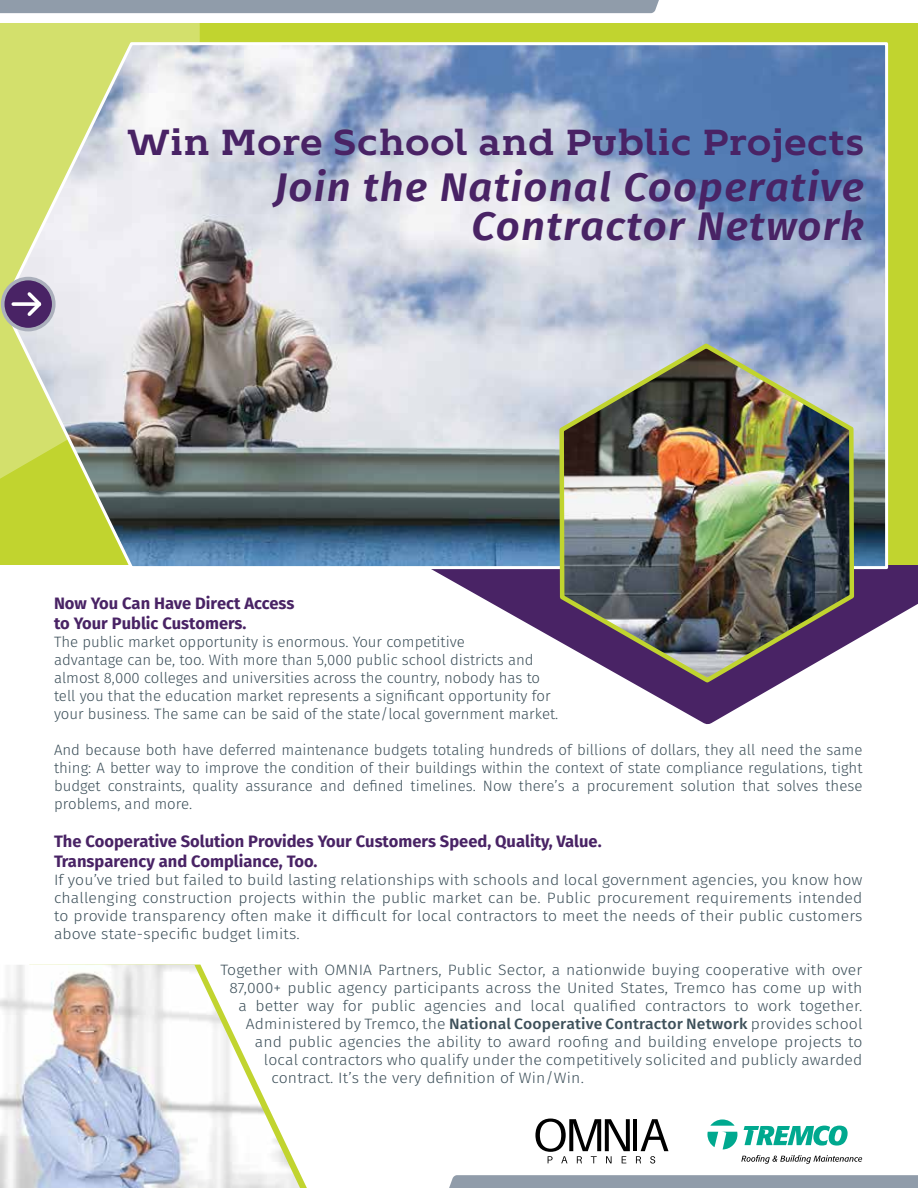
<style>
.page{position:relative;width:918px;height:1188px;background:#fff}
.page>*{position:absolute;margin:0;border:0;box-sizing:border-box;transform-origin:0 0}
.t1{font:italic 600 39.9px/39px "Fira Sans";letter-spacing:.03em;color:#492365;text-align:right;scale:1.05 1}
.t2{font:700 36.15px "Kontrapunkt Bob";letter-spacing:.01em;color:#492365;scale:1.05 1}
.t3{font:700 16.5px/19.8px "Fira Sans";color:#492365}
.t4{font:300 15px/18px "Fira Sans";color:#3d505a;text-align:justify;scale:1.05 1}
.t5{font:300 15px/18px "Fira Sans";color:#3d505a}
.s1{font-weight:500}
</style>
<div class="page">
<svg style="left:434px;top:565px;width:484px;height:160px"></svg>
<div style="left:0;top:23px;width:918px;height:542px;background:#c1d42f"></div>
<svg style="left:0;top:13px;width:201px;height:27px;fill:#d3e06c"></svg>
<img style="left:0;top:40px;width:890px;height:531px">
<img style="left:557px;top:341px;width:299px;height:345px">
<div style="left:3px;top:279px;width:51px;height:51px;background:#492365;border-radius:50%"></div>
<div style="left:1px;top:277px;width:55px;height:54px;border:4px solid #abb0bc;border-radius:50%"></div>
<svg style="left:13px;top:302px;width:11px;height:4px"></svg>
<svg style="left:24px;top:292px;width:18px;height:24px"></svg>
<div style="left:0;top:0;width:659px;height:13px;background:#909caa"></div>
<svg style="left:449px;top:1175px;width:469px;height:13px;background:#929dab"></svg>
<img style="left:0;top:965px;width:300px;height:223px">
<hr style="left:633px;top:1119px;width:4px;height:32px;background:#000">
<svg style="left:535px;top:1119px;width:95px;height:44px"></svg>
<svg style="left:636px;top:1119px;width:32px;height:45px"></svg>
<svg style="left:741px;top:1155px;width:121px;height:9px"></svg>
<svg style="left:710px;top:1119px;width:25px;height:7px"></svg>
<svg style="left:707px;top:1132px;width:30px;height:17px"></svg>
<svg style="left:744px;top:1126px;width:104px;height:20px"></svg>
<h2 class="t2" style="left:128px;top:121px;width:703px">Win More School and Public Projects</h2>
<h1 class="t1" style="left:274px;top:167px;width:563px">Join the National Cooperative<br>Contractor Network</h1>
<p class="t3" style="left:54px;top:594px;width:242px">Now You Can Have Direct Access to Your Public Customers.</p>
<p class="t5" style="left:54px;top:633px;width:506px">The public market opportunity is enormous. Your competitive<br>advantage can be, too. With more than 5,000 public school districts and almost 8,000 colleges and universities across the country, nobody has to tell you that the education market represents a significant opportunity for your business. The same can be said of the state/local government market.</p>
<p class="t5" style="left:54px;top:741px;width:810px;text-align:justify">And because both have deferred maintenance budgets totaling hundreds of billions of dollars, they all need the same thing: A better way to improve the condition of their buildings within the context of state compliance regulations, tight budget constraints, quality assurance and defined timelines. Now there’s a procurement solution that solves these problems, and more.</p>
<p class="t3" style="left:54px;top:831px;width:549px">The Cooperative Solution Provides Your Customers Speed, Quality, Value.<br>Transparency and Compliance, Too.</p>
<p class="t4" style="left:54px;top:871px;width:772px">If you’ve tried but failed to build lasting relationships with schools and local government agencies, you know how challenging construction projects within the public market can be. Public procurement requirements intended to provide transparency often make it difficult for local contractors to meet the needs of their public customers above state-specific budget limits.</p>
<p class="t4" style="left:220px;top:961px;width:613px">Together with OMNIA Partners, Public Sector, a nationwide buying cooperative with over</p>
<p class="t4" style="left:229px;top:979px;width:604px">87,000+ public agency participants across the United States, Tremco has come up with</p>
<p class="t4" style="left:238px;top:997px;width:596px">a better way for public agencies and local qualified contractors to work together.</p>
<p class="t4" style="left:246px;top:1015px;width:589px">Administered by Tremco, the <span class="s1">National Cooperative Contractor Network</span> provides school</p>
<p class="t4" style="left:255px;top:1033px;width:580px">and public agencies the ability to award roofing and building envelope projects to</p>
<p class="t4" style="left:264px;top:1051px;width:572px">local contractors who qualify under the competitively solicited and publicly awarded</p>
<p class="t4" style="left:271px;top:1069px;width:299px">contract. It’s the very definition of Win/Win.</p>
</div>
